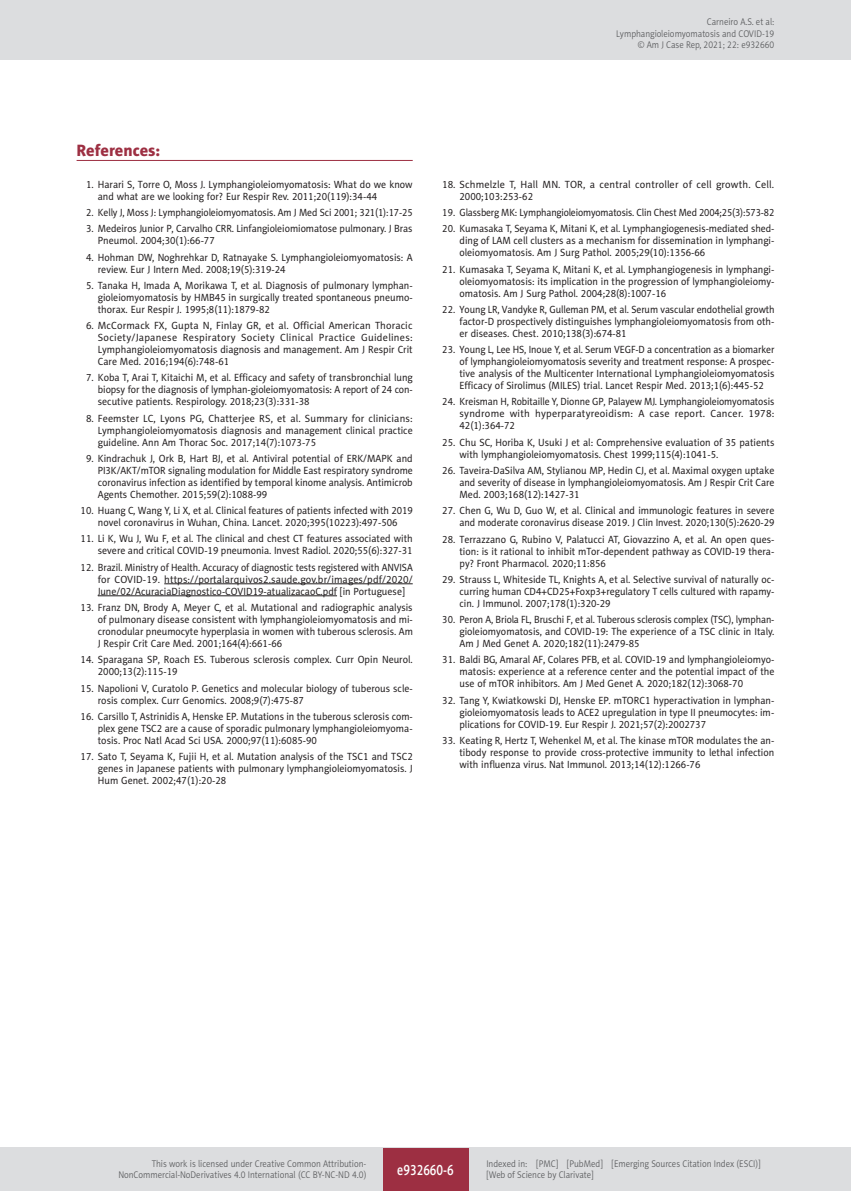
<style>
.page{position:relative;width:851px;height:1191px;background:#fff}
.page>*{position:absolute;margin:0;border:0;box-sizing:border-box;transform-origin:0 0}
.AJCR_Referencje_Tytu{font:16.5px "Naomi Sans EFN Heavy";color:#9d2f42}
.t1{font:15px "Naomi Sans EFN Medium";color:#fff;scale:.8 1}
.AJCR_Referencje_punk{font:10.5px/12px "Naomi Sans EFN";color:#231f20;text-align:justify;scale:.95 1}
.AJCR_Referencje_punk-2{font:10.5px/12px "Naomi Sans EFN";color:#231f20;text-align:justify;scale:.93 1}
.AJCR_Referencje_punk-3{font:10.5px/12px "Naomi Sans EFN";color:#231f20;text-align:justify;scale:.94 1}
.AJCR_Referencje_punk-4{font:10.5px/12px "Naomi Sans EFN";color:#231f20;text-align:justify}
.AJCR_Referencje_punk-5{font:10.5px/12px "Naomi Sans EFN";color:#231f20;text-align:justify;scale:.92 1}
.t2{font:9.75px/11.2px "Naomi Sans EFN Light";color:#57585a;text-align:right;scale:.9 1}
</style>
<div class="page">
<hr style="left:77px;top:160px;width:335px;height:1px;background:#9d2f42">
<hr style="left:164px;top:583px;width:248px;height:1px;background:#231f20">
<hr style="left:98px;top:595px;width:239px;height:1px;background:#231f20">
<div style="left:0;top:0;width:850px;height:60px;background:#dcdddf"></div>
<div style="left:0;top:1148px;width:850px;height:43px;background:#dcdddf"></div>
<div style="left:383px;top:1147px;width:85px;height:43px;background:#9d2f42"></div>
<p class="t2" style="left:616px;top:16px;width:177px">Carneiro A.S. et al:<br>Lymphangioleiomyomatosis and COVID-19 © Am J Case Rep, 2021; 22: e932660</p>
<p class="AJCR_Referencje_Tytu" style="left:77px;top:140px;width:85px">References:</p>
<p class="AJCR_Referencje_punk" style="left:98px;top:178px;width:333px;text-indent:-12px">1. Harari S, Torre O, Moss J. Lymphangioleiomyomatosis: What do we know and what are we looking for? Eur Respir Rev. 2011;20(119):34-44</p>
<p class="AJCR_Referencje_punk-2" style="left:86px;top:207px;width:353px">2. Kelly J, Moss J: Lymphangioleiomyomatosis. Am J Med Sci 2001; 321(1):17-25</p>
<p class="AJCR_Referencje_punk-3" style="left:98px;top:223px;width:336px;text-indent:-12px">3. Medeiros Junior P, Carvalho CRR. Linfangioleiomiomatose pulmonary. J Bras<br>Pneumol. 2004;30(1):66-77</p>
<p class="AJCR_Referencje_punk" style="left:98px;top:251px;width:333px;text-indent:-12px">4. Hohman DW, Noghrehkar D, Ratnayake S. Lymphangioleiomyomatosis: A review. Eur J Intern Med. 2008;19(5):319-24</p>
<p class="AJCR_Referencje_punk" style="left:98px;top:279px;width:333px;text-indent:-12px">5. Tanaka H, Imada A, Morikawa T, et al. Diagnosis of pulmonary lymphan&shy;gioleiomyomatosis by HMB45 in surgically treated spontaneous pneumo&shy;thorax. Eur Respir J. 1995;8(11):1879-82</p>
<p class="AJCR_Referencje_punk-4" style="left:98px;top:320px;width:316px;text-indent:-12px">6. McCormack FX, Gupta N, Finlay GR, et al. Official American Thoracic Society/Japanese Respiratory Society Clinical Practice Guidelines:<br>Lymphangioleiomyomatosis diagnosis and management. Am J Respir Crit Care Med. 2016;194(6):748-61</p>
<p class="AJCR_Referencje_punk" style="left:98px;top:372px;width:333px;text-indent:-12px">7. Koba T, Arai T, Kitaichi M, et al. Efficacy and safety of transbronchial lung biopsy for the diagnosis of lymphan-gioleiomyomatosis: A report of 24 con&shy;secutive patients. Respirology. 2018;23(3):331-38</p>
<p class="AJCR_Referencje_punk-4" style="left:98px;top:412px;width:316px;text-indent:-12px">8. Feemster LC, Lyons PG, Chatterjee RS, et al. Summary for clinicians:<br>Lymphangioleiomyomatosis diagnosis and management clinical practice guideline. Ann Am Thorac Soc. 2017;14(7):1073-75</p>
<p class="AJCR_Referencje_punk" style="left:98px;top:452px;width:333px;text-indent:-12px">9. Kindrachuk J, Ork B, Hart BJ, et al. Antiviral potential of ERK/MAPK and PI3K/AKT/mTOR signaling modulation for Middle East respiratory syndrome coronavirus infection as identified by temporal kinome analysis. Antimicrob Agents Chemother. 2015;59(2):1088-99</p>
<p class="AJCR_Referencje_punk-3" style="left:81px;top:505px;width:355px;text-align:center">10. Huang C, Wang Y, Li X, et al. Clinical features of patients infected with 2019 novel coronavirus in Wuhan, China. Lancet. 2020;395(10223):497-506</p>
<p class="AJCR_Referencje_punk" style="left:81px;top:533px;width:351px;text-align:right">11. Li K, Wu J, Wu F, et al. The clinical and chest CT features associated with severe and critical COVID-19 pneumonia. Invest Radiol. 2020;55(6):327-31</p>
<p class="AJCR_Referencje_punk-2" style="left:98px;top:561px;width:340px;text-indent:-17px">12. Brazil. Ministry of Health. Accuracy of diagnostic tests registered with ANVISA for COVID-19. https://portalarquivos2.saude.gov.br/images/pdf/2020/ June/02/AcuraciaDiagnostico-COVID19-atualizacaoC.pdf [in Portuguese]</p>
<p class="AJCR_Referencje_punk" style="left:98px;top:601px;width:333px;text-indent:-17px">13. Franz DN, Brody A, Meyer C, et al. Mutational and radiographic analysis of pulmonary disease consistent with lymphangioleiomyomatosis and mi&shy;cronodular pneumocyte hyperplasia in women with tuberous sclerosis. Am J Respir Crit Care Med. 2001;164(4):661-66</p>
<p class="AJCR_Referencje_punk" style="left:98px;top:654px;width:333px;text-indent:-17px">14. Sparagana SP, Roach ES. Tuberous sclerosis complex. Curr Opin Neurol.<br>2000;13(2):115-19</p>
<p class="AJCR_Referencje_punk" style="left:98px;top:682px;width:333px;text-indent:-17px">15. Napolioni V, Curatolo P. Genetics and molecular biology of tuberous scle&shy;rosis complex. Curr Genomics. 2008;9(7):475-87</p>
<p class="AJCR_Referencje_punk-3" style="left:98px;top:710px;width:336px;text-indent:-17px">16. Carsillo T, Astrinidis A, Henske EP. Mutations in the tuberous sclerosis com&shy;plex gene TSC2 are a cause of sporadic pulmonary lymphangioleiomyoma&shy;tosis. Proc Natl Acad Sci USA. 2000;97(11):6085-90</p>
<p class="AJCR_Referencje_punk" style="left:98px;top:750px;width:333px;text-indent:-17px">17. Sato T, Seyama K, Fujii H, et al. Mutation analysis of the TSC1 and TSC2 genes in Japanese patients with pulmonary lymphangioleiomyomatosis. J Hum Genet. 2002;47(1):20-28</p>
<p class="AJCR_Referencje_punk-4" style="left:459px;top:178px;width:316px;text-indent:-17px">18. Schmelzle T, Hall MN. TOR, a central controller of cell growth. Cell.<br>2000;103:253-62</p>
<p class="AJCR_Referencje_punk-5" style="left:442px;top:207px;width:362px">19. Glassberg MK: Lymphangioleiomyomatosis. Clin Chest Med 2004;25(3):573-82</p>
<p class="AJCR_Referencje_punk-3" style="left:459px;top:223px;width:336px;text-indent:-17px">20. Kumasaka T, Seyama K, Mitani K, et al. Lymphangiogenesis-mediated shed&shy;ding of LAM cell clusters as a mechanism for dissemination in lymphangi&shy;oleiomyomatosis. Am J Surg Pathol. 2005;29(10):1356-66</p>
<p class="AJCR_Referencje_punk" style="left:459px;top:263px;width:333px;text-indent:-17px">21. Kumasaka T, Seyama K, Mitani K, et al. Lymphangiogenesis in lymphangi&shy;oleiomyomatosis: its implication in the progression of lymphangioleiomy&shy;omatosis. Am J Surg Pathol. 2004;28(8):1007-16</p>
<p class="AJCR_Referencje_punk-2" style="left:459px;top:303px;width:340px;text-indent:-17px">22. Young LR, Vandyke R, Gulleman PM, et al. Serum vascular endothelial growth factor-D prospectively distinguishes lymphangioleiomyomatosis from oth&shy;er diseases. Chest. 2010;138(3):674-81</p>
<p class="AJCR_Referencje_punk-2" style="left:459px;top:344px;width:340px;text-indent:-17px">23. Young L, Lee HS, Inoue Y, et al. Serum VEGF-D a concentration as a biomarker of lymphangioleiomyomatosis severity and treatment response: A prospec&shy;tive analysis of the Multicenter International Lymphangioleiomyomatosis Efficacy of Sirolimus (MILES) trial. Lancet Respir Med. 2013;1(6):445-52</p>
<p class="AJCR_Referencje_punk-2" style="left:459px;top:396px;width:340px;text-indent:-17px">24. Kreisman H, Robitaille Y, Dionne GP, Palayew MJ. Lymphangioleiomyomatosis syndrome with hyperparatyreoidism: A case report. Cancer. 1978:<br>42(1):364-72</p>
<p class="AJCR_Referencje_punk" style="left:459px;top:436px;width:333px;text-indent:-17px">25. Chu SC, Horiba K, Usuki J et al: Comprehensive evaluation of 35 patients with lymphangioleiomyomatosis. Chest 1999;115(4):1041-5.</p>
<p class="AJCR_Referencje_punk" style="left:459px;top:464px;width:333px;text-indent:-17px">26. Taveira-DaSilva AM, Stylianou MP, Hedin CJ, et al. Maximal oxygen uptake and severity of disease in lymphangioleiomyomatosis. Am J Respir Crit Care Med. 2003;168(12):1427-31</p>
<p class="AJCR_Referencje_punk" style="left:442px;top:505px;width:351px;text-align:right">27. Chen G, Wu D, Guo W, et al. Clinical and immunologic features in severe and moderate coronavirus disease 2019. J Clin Invest. 2020;130(5):2620-29</p>
<p class="AJCR_Referencje_punk" style="left:459px;top:533px;width:333px;text-indent:-17px">28. Terrazzano G, Rubino V, Palatucci AT, Giovazzino A, et al. An open ques&shy;tion: is it rational to inhibit mTor-dependent pathway as COVID-19 thera&shy;py? Front Pharmacol. 2020;11:856</p>
<p class="AJCR_Referencje_punk" style="left:459px;top:573px;width:333px;text-indent:-17px">29. Strauss L, Whiteside TL, Knights A, et al. Selective survival of naturally oc&shy;curring human CD4+CD25+Foxp3+regulatory T cells cultured with rapamy&shy;cin. J Immunol. 2007;178(1):320-29</p>
<p class="AJCR_Referencje_punk-5" style="left:459px;top:613px;width:344px;text-indent:-17px">30. Peron A, Briola FL, Bruschi F, et al. Tuberous sclerosis complex (TSC), lymphan&shy;gioleiomyomatosis, and COVID-19: The experience of a TSC clinic in Italy.<br>Am J Med Genet A. 2020;182(11):2479-85</p>
<p class="AJCR_Referencje_punk" style="left:459px;top:654px;width:333px;text-indent:-17px">31. Baldi BG, Amaral AF, Colares PFB, et al. COVID-19 and lymphangioleiomyo&shy;matosis: experience at a reference center and the potential impact of the use of mTOR inhibitors. Am J Med Genet A. 2020;182(12):3068-70</p>
<p class="AJCR_Referencje_punk" style="left:459px;top:694px;width:333px;text-indent:-17px">32. Tang Y, Kwiatkowski DJ, Henske EP. mTORC1 hyperactivation in lymphan&shy;gioleiomyomatosis leads to ACE2 upregulation in type II pneumocytes: im&shy;plications for COVID-19. Eur Respir J. 2021;57(2):2002737</p>
<p class="AJCR_Referencje_punk" style="left:459px;top:734px;width:333px;text-indent:-17px">33. Keating R, Hertz T, Wehenkel M, et al. The kinase mTOR modulates the an&shy;tibody response to provide cross-protective immunity to lethal infection with influenza virus. Nat Immunol. 2013;14(12):1266-76</p>
<p class="t2" style="left:118px;top:1158px;width:277px">This work is licensed under Creative Common Attribution-<br>NonCommercial-NoDerivatives 4.0 International (CC BY-NC-ND 4.0)</p>
<h2 class="t1" style="left:397px;top:1160px;width:72px">e932660-6</h2>
<p class="t2" style="left:486px;top:1158px;width:306px;text-align:left">Indexed in: [PMC] [PubMed] [Emerging Sources Citation Index (ESCI)] [Web of Science by Clarivate]</p>
</div>
